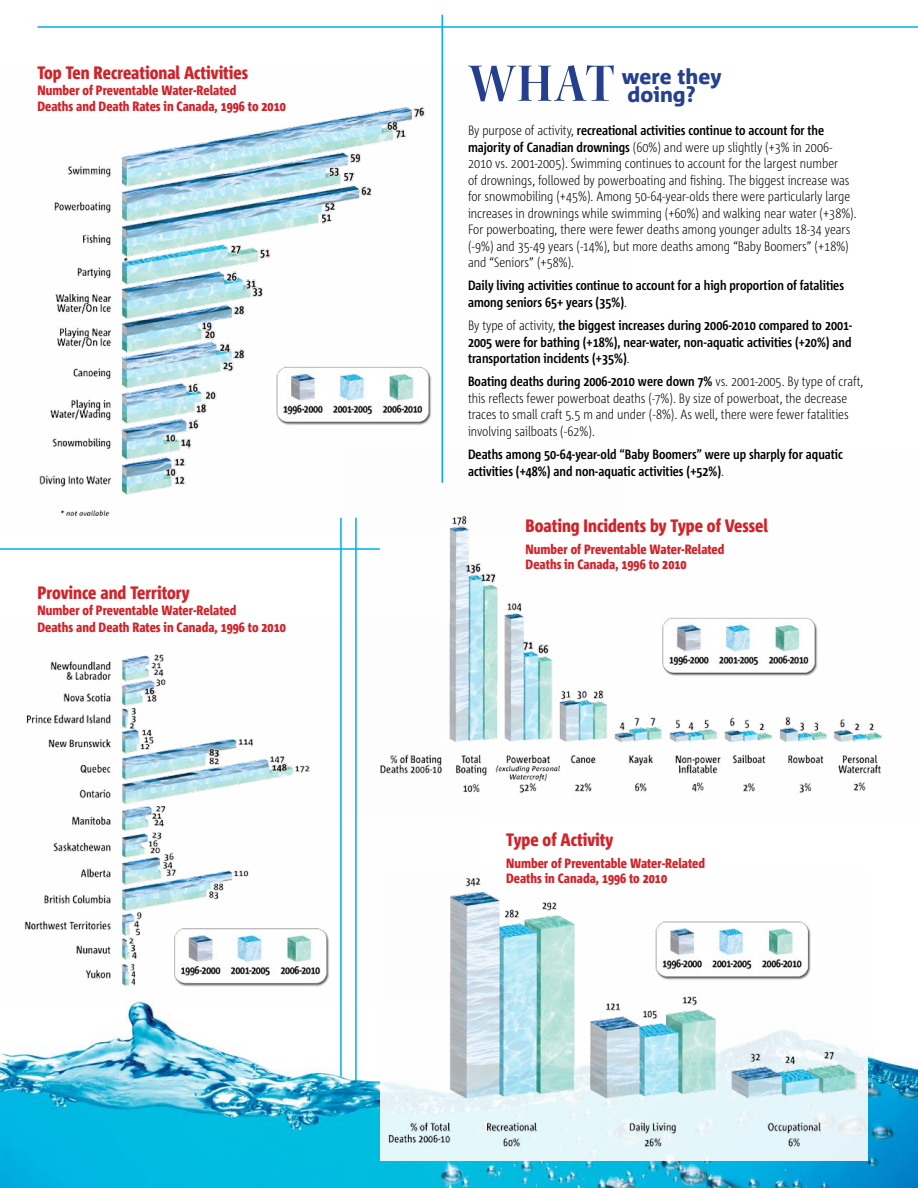
<style>
.page{position:relative;width:918px;height:1188px;background:#fff}
.page>*{position:absolute;margin:0;border:0;box-sizing:border-box;transform-origin:0 0}
.t1{font:800 54px "Kepler CS Titling Semi Exp";color:#25408f}
.t2{font:800 21px/18px "Corpid";color:#25408f}
.t3{font:800 18px "Corpid Cd";color:#d2232a}
.t4{font:300 13.5px/16.5px "Corpid Cd";color:#000}
.t5{font:700 13.5px/16.5px "Corpid Cd";color:#000}
.t6{font:800 13.5px/15px "Corpid Cd";color:#d2232a}
.s1{font-weight:700}
.s2{font-weight:300}
</style>
<div class="page">
<img style="left:0;top:1000px;width:918px;height:188px">
<img style="left:380px;top:878px;width:488px;height:283px">
<img style="left:24px;top:654px;width:454px;height:346px">
<img style="left:342px;top:534px;width:541px;height:285px">
<img style="left:39px;top:68px;width:431px;height:466px">
<hr style="left:38px;top:26px;width:880px;height:2px;background:#00aeef">
<hr style="left:0;top:548px;width:380px;height:2px;background:#00aeef">
<hr style="left:340px;top:518px;width:2px;height:559px;background:#00aeef">
<hr style="left:355px;top:518px;width:2px;height:562px;background:#00aeef">
<hr style="left:442px;top:15px;width:1px;height:468px;background:#00aeef">
<h3 class="t3" style="left:38px;top:62px;width:212px">Top Ten Recreational Activities</h3>
<p class="t6" style="left:38px;top:82px;width:250px;line-height:16.2px">Number of Preventable Water-Related<br>Deaths and Death Rates in Canada, 1996 to 2010</p>
<h3 class="t3" style="left:38px;top:583px;width:154px">Province and Territory</h3>
<p class="t6" style="left:38px;top:603px;width:250px;line-height:16.2px">Number of Preventable Water-Related<br>Deaths and Death Rates in Canada, 1996 to 2010</p>
<h1 class="t1" style="left:468px;top:54px;width:149px">what</h1>
<h2 class="t2" style="left:622px;top:68px;width:101px">were they doing?</h2>
<p class="t4" style="left:468px;top:122px;width:390px">By purpose of activity, <span class="s1">recreational activities continue to account for the majority of Canadian drownings</span> (60%) and were up slightly (+3% in 2006- 2010 vs. 2001-2005). Swimming continues to account for the largest number<br>of drownings, followed by powerboating and fishing. The biggest increase was for snowmobiling (+45%). Among 50-64-year-olds there were particularly large increases in drownings while swimming (+60%) and walking near water (+38%).<br>For powerboating, there were fewer deaths among younger adults 18-34 years (-9%) and 35-49 years (-14%), but more deaths among “Baby Boomers” (+18%) and “Seniors” (+58%).</p>
<p class="t5" style="left:468px;top:278px;width:378px">Daily living activities continue to account for a high proportion of fatalities among seniors 65+ years (35%)<span class="s2">.</span></p>
<p class="t5" style="left:468px;top:317px;width:386px;text-align:justify"><span class="s2">By type of activity,</span> the biggest increases during 2006-2010 compared to 2001- 2005 were for bathing (+18%), near-water, non-aquatic activities (+20%) and transportation incidents (+35%)<span class="s2">.</span></p>
<p class="t4" style="left:468px;top:374px;width:397px"><span class="s1">Boating deaths during 2006-2010 were down 7%</span> vs. 2001-2005. By type of craft, this reflects fewer powerboat deaths (-7%). By size of powerboat, the decrease traces to small craft 5.5 m and under (-8%). As well, there were fewer fatalities involving sailboats (-62%).</p>
<p class="t5" style="left:468px;top:446px;width:376px">Deaths among 50-64-year-old “Baby Boomers” were up sharply for aquatic activities (+48%) and non-aquatic activities (+52%)<span class="s2">.</span></p>
<h3 class="t3" style="left:526px;top:516px;width:244px">Boating Incidents by Type of Vessel</h3>
<p class="t6" style="left:526px;top:541px;width:200px">Number of Preventable Water-Related<br>Deaths in Canada, 1996 to 2010</p>
<h3 class="t3" style="left:506px;top:830px;width:109px">Type of Activity</h3>
<p class="t6" style="left:506px;top:856px;width:200px">Number of Preventable Water-Related<br>Deaths in Canada, 1996 to 2010</p>
</div>
